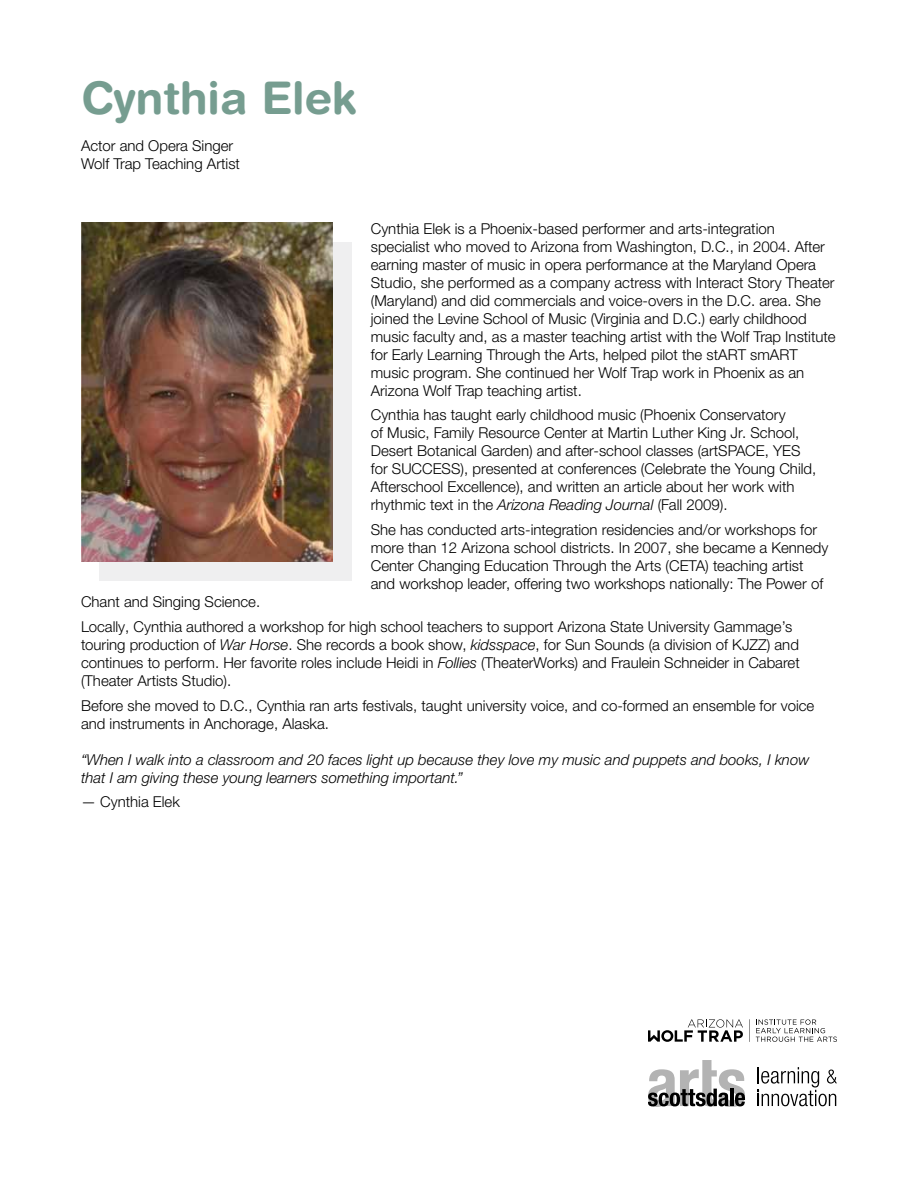
<style>
.page{position:relative;width:918px;height:1188px;background:#fff}
.page>*{position:absolute;margin:0;border:0;box-sizing:border-box;transform-origin:0 0}
.t1{font:700 45px "Helvetica Rounded LT Std";color:#769d90}
.t2{font:300 15px/18px "Helvetica Neue LTW1 G";color:#000}
.t3{font:italic 300 15px/18px "Helvetica Neue LTW1 G";color:#000}
.s1{font-style:italic}
</style>
<div class="page">
<div style="left:100px;top:242px;width:252px;height:339px;background:#efeff0"></div>
<img style="left:81px;top:223px;width:252px;height:338px">
<svg style="left:648px;top:1060px;width:97px;height:47px"></svg>
<svg style="left:758px;top:1067px;width:79px;height:39px"></svg>
<svg style="left:756px;top:1019px;width:81px;height:23px"></svg>
<svg style="left:749px;top:1019px;width:1px;height:23px"></svg>
<svg style="left:648px;top:1019px;width:95px;height:23px"></svg>
<h1 class="t1" style="left:81px;top:71px;width:277px">Cynthia Elek</h1>
<p class="t2" style="left:81px;top:136px;width:160px">Actor and Opera Singer<br>Wolf Trap Teaching Artist</p>
<p class="t2" style="left:371px;top:219px;width:466px">Cynthia Elek is a Phoenix-based performer and arts-integration specialist who moved to Arizona from Washington, D.C., in 2004. After earning master of music in opera performance at the Maryland Opera Studio, she performed as a company actress with Interact Story Theater (Maryland) and did commercials and voice-overs in the D.C. area. She joined the Levine School of Music (Virginia and D.C.) early childhood music faculty and, as a master teaching artist with the Wolf Trap Institute for Early Learning Through the Arts, helped pilot the stART smART music program. She continued her Wolf Trap work in Phoenix as an Arizona Wolf Trap teaching artist.</p>
<p class="t2" style="left:371px;top:406px;width:447px">Cynthia has taught early childhood music (Phoenix Conservatory<br>of Music, Family Resource Center at Martin Luther King Jr. School, Desert Botanical Garden) and after-school classes (artSPACE, YES for SUCCESS), presented at conferences (Celebrate the Young Child, Afterschool Excellence), and written an article about her work with rhythmic text in the <span class="s1">Arizona Reading Journal</span> (Fall 2009).</p>
<p class="t2" style="left:371px;top:521px;width:459px">She has conducted arts-integration residencies and/or workshops for more than 12 Arizona school districts. In 2007, she became a Kennedy Center Changing Education Through the Arts (CETA) teaching artist and workshop leader, offering two workshops nationally: The Power of</p>
<p class="t2" style="left:81px;top:589px;width:713px;line-height:24.8px">Chant and Singing Science.<br>Locally, Cynthia authored a workshop for high school teachers to support Arizona State University Gammage’s</p>
<p class="t2" style="left:81px;top:635px;width:720px;text-align:justify">touring production of <span class="s1">War Horse</span>. She records a book show, <span class="s1">kidsspace</span>, for Sun Sounds (a division of KJZZ) and continues to perform. Her favorite roles include Heidi in <span class="s1">Follies</span> (TheaterWorks) and Fraulein Schneider in Cabaret (Theater Artists Studio).</p>
<p class="t2" style="left:81px;top:696px;width:735px">Before she moved to D.C., Cynthia ran arts festivals, taught university voice, and co-formed an ensemble for voice and instruments in Anchorage, Alaska.</p>
<p class="t3" style="left:81px;top:750px;width:730px">“When I walk into a classroom and 20 faces light up because they love my music and puppets and books, I know that I am giving these young learners something important.”</p>
<p class="t2" style="left:81px;top:793px;width:100px">— Cynthia Elek</p>
</div>
